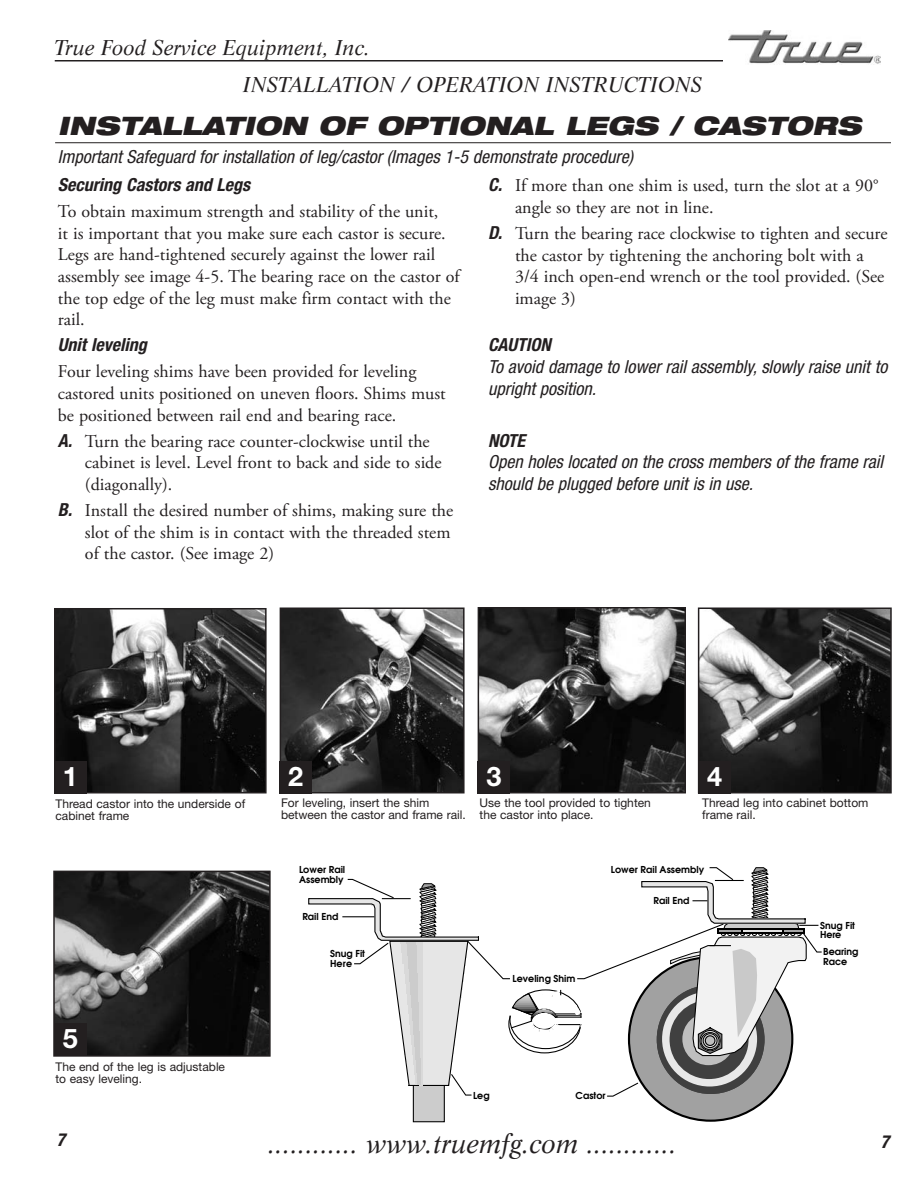
<style>
.page{position:relative;width:918px;height:1188px;background:#fff}
.page>*{position:absolute;margin:0;border:0;box-sizing:border-box;transform-origin:0 0}
.t1{font:italic 27px "Life LT Std";color:#231f20}
.Copy{font:700 27px "Helvetica Neue LT Std";color:#fff}
.Table_Of_Contents{font:italic 900 expanded 25.5px "Helvetica Neue LT Std";color:#231f20}
.t2{font:italic 21px "Life LT Std";color:#231f20}
.t3{font:18px/21.6px "Adobe Garamond Pro";color:#231f20}
.t4{font:italic condensed 18px/21.6px "Helvetica Neue LT Std";color:#231f20}
.t5{font:italic 700 condensed 18px "Helvetica Neue LT Std";color:#231f20}
.t6{font:12px/12px "Helvetica Neue LT Std";color:#231f20}
.t7{font:600 9.6px/9.6px "Avant Garde";color:#000}
.s1{font-family:"Helvetica Neue LT Std";font-weight:700;font-style:italic;font-stretch:condensed}
</style>
<div class="page">
<hr style="left:55px;top:60px;width:668px;height:2px;background:#231f20">
<img style="left:729px;top:31px;width:152px;height:33px">
<img style="left:57px;top:611px;width:207px;height:180px">
<div style="left:54px;top:608px;width:213px;height:186px;border:2px solid #231f20"></div>
<img style="left:283px;top:611px;width:179px;height:180px">
<div style="left:280px;top:608px;width:185px;height:186px;border:2px solid #231f20"></div>
<img style="left:481px;top:610px;width:202px;height:181px">
<div style="left:478px;top:607px;width:208px;height:187px;border:2px solid #231f20"></div>
<img style="left:701px;top:611px;width:188px;height:180px">
<div style="left:698px;top:608px;width:194px;height:186px;border:2px solid #231f20"></div>
<img style="left:56px;top:874px;width:212px;height:180px">
<div style="left:53px;top:871px;width:218px;height:186px;border:2px solid #231f20"></div>
<div style="left:54px;top:761px;width:32px;height:33px;background:#231f20"></div>
<div style="left:279px;top:761px;width:33px;height:33px;background:#231f20"></div>
<div style="left:478px;top:761px;width:32px;height:33px;background:#231f20"></div>
<div style="left:699px;top:761px;width:32px;height:32px;background:#231f20"></div>
<div style="left:54px;top:1023px;width:32px;height:32px;background:#231f20"></div>
<svg style="left:308px;top:867px;width:514px;height:255px"></svg>
<hr style="left:55px;top:142px;width:836px;height:1px;background:#231f20">
<p class="t2" style="left:54px;top:35px;width:317px">True Food Service Equipment, Inc.</p>
<p class="t2" style="left:243px;top:72px;width:461px">INSTALLATION / OPERATION INSTRUCTIONS</p>
<p class="Table_Of_Contents" style="left:58px;top:109px;width:805px">INSTALLATION OF OPTIONAL LEGS / CASTORS</p>
<p class="t4" style="left:58px;top:146px;width:577px">Important Safeguard for installation of leg/castor (Images 1-5 demonstrate procedure)</p>
<p class="t5" style="left:58px;top:174px;width:194px">Securing Castors and Legs</p>
<p class="t3" style="left:58px;top:201px;width:403px">To obtain maximum strength and stability of the unit,<br>it is important that you make sure each castor is secure.<br>Legs are hand-tightened securely against the lower rail assembly see image 4-5. The bearing race on the castor of the top edge of the leg must make firm contact with the rail.</p>
<p class="t5" style="left:58px;top:334px;width:90px">Unit leveling</p>
<p class="t3" style="left:58px;top:362px;width:389px">Four leveling shims have been provided for leveling castored units positioned on uneven floors. Shims must be positioned between rail end and bearing race.</p>
<p class="t3" style="left:85px;top:431px;width:358px;text-indent:-27px"><span class="s1">A.</span> Turn the bearing race counter-clockwise until the cabinet is level. Level front to back and side to side (diagonally).</p>
<p class="t3" style="left:85px;top:500px;width:370px;text-indent:-27px"><span class="s1">B.</span> Install the desired number of shims, making sure the slot of the shim is in contact with the threaded stem of the castor. (See image 2)</p>
<p class="t3" style="left:515px;top:175px;width:365px;text-indent:-27px"><span class="s1">C.</span> If more than one shim is used, turn the slot at a 90° angle so they are not in line.</p>
<p class="t3" style="left:515px;top:223px;width:374px;text-indent:-27px"><span class="s1">D.</span> Turn the bearing race clockwise to tighten and secure the castor by tightening the anchoring bolt with a 3/4 inch open-end wrench or the tool provided. (See image 3)</p>
<p class="t5" style="left:488px;top:334px;width:64px">CAUTION</p>
<p class="t4" style="left:488px;top:356px;width:401px">To avoid damage to lower rail assembly, slowly raise unit to upright position.</p>
<p class="t5" style="left:488px;top:430px;width:39px">NOTE</p>
<p class="t4" style="left:488px;top:452px;width:397px">Open holes located on the cross members of the frame rail should be plugged before unit is in use.</p>
<p class="Copy" style="left:63px;top:760px;width:17px">1</p>
<p class="Copy" style="left:288px;top:760px;width:17px">2</p>
<p class="Copy" style="left:486px;top:760px;width:17px">3</p>
<p class="Copy" style="left:707px;top:760px;width:17px">4</p>
<p class="t6" style="left:56px;top:797px;width:191px">Thread castor into the underside of cabinet frame</p>
<p class="t6" style="left:281px;top:797px;width:186px">For leveling, insert the shim between the castor and frame rail.</p>
<p class="t6" style="left:480px;top:797px;width:173px">Use the tool provided to tighten the castor into place.</p>
<p class="t6" style="left:702px;top:796px;width:168px">Thread leg into cabinet bottom frame rail.</p>
<p class="Copy" style="left:63px;top:1022px;width:17px">5</p>
<p class="t6" style="left:56px;top:1061px;width:171px">The end of the leg is adjustable to easy leveling.</p>
<p class="t7" style="left:299px;top:865px;width:48px">Lower Rail<br>Assembly</p>
<p class="t7" style="left:302px;top:911px;width:38px">Rail End</p>
<p class="t7" style="left:330px;top:949px;width:37px">Snug Fit<br>Here</p>
<p class="t7" style="left:611px;top:865px;width:95px">Lower Rail Assembly</p>
<p class="t7" style="left:513px;top:973px;width:64px">Leveling Shim</p>
<p class="t7" style="left:473px;top:1091px;width:18px">Leg</p>
<p class="t7" style="left:576px;top:1091px;width:31px">Castor</p>
<p class="t7" style="left:654px;top:895px;width:38px">Rail End</p>
<p class="t7" style="left:820px;top:920px;width:37px">Snug Fit<br>Here</p>
<p class="t7" style="left:823px;top:947px;width:37px">Bearing<br>Race</p>
<h1 class="t1" style="left:268px;top:1127px;width:410px">............ www.truemfg.com ............</h1>
<p class="t5" style="left:57px;top:1129px;width:10px">7</p>
<p class="t5" style="left:881px;top:1131px;width:10px">7</p>
</div>
